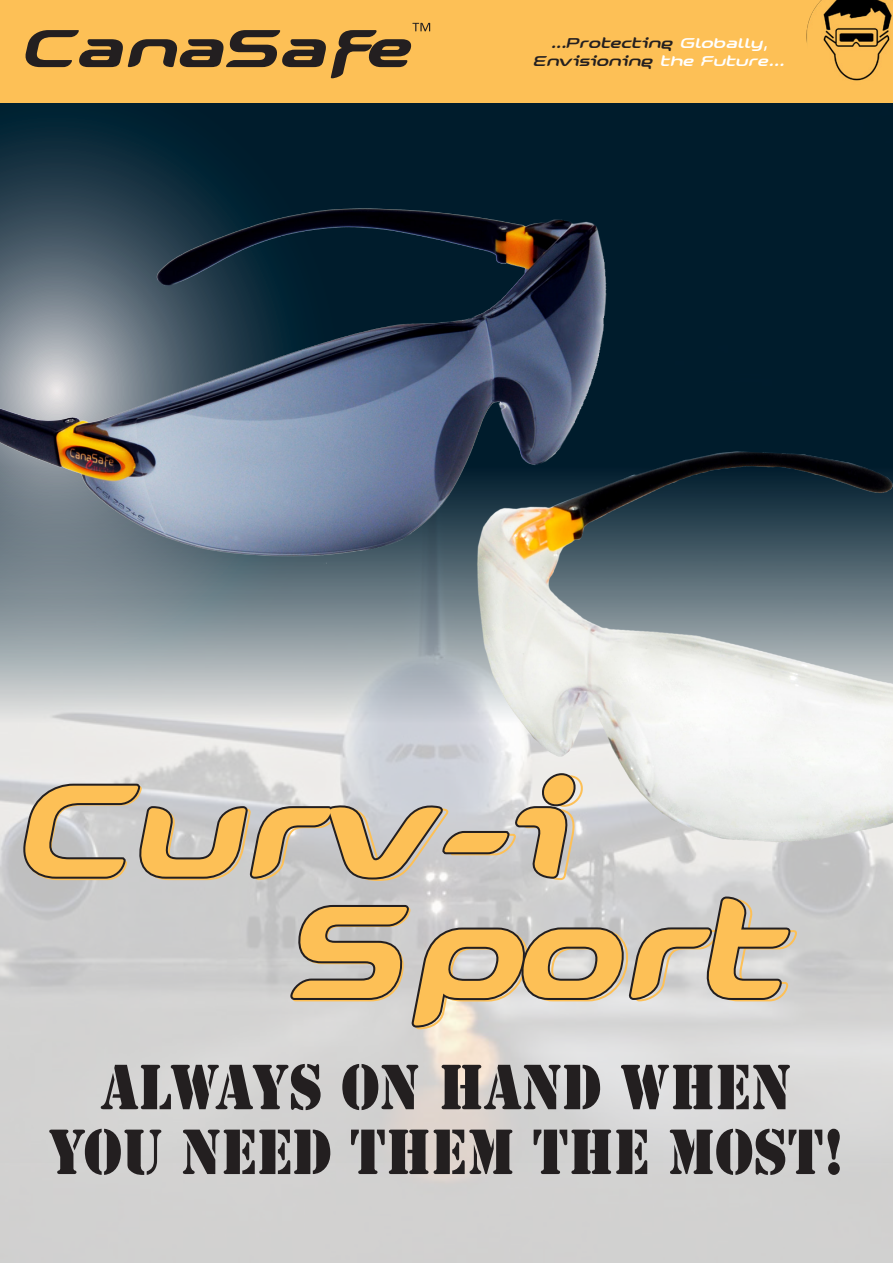
<style>
.page{position:relative;width:893px;height:1263px;background:#fff}
.page>*{position:absolute;margin:0;border:0;box-sizing:border-box;transform-origin:0 0}
.t1{font:italic 700 137.85px/121.2px "Snowslider";color:#fdc056;scale:.91 1}
.t2{font:59.4px/64.8px "Stencil Std";color:#231f20;text-align:center;scale:.91 1}
.t3{font:italic 15px/18px "Snowslider";color:#231f20;text-align:center}
.s1{color:#fff}
</style>
<div class="page">
<div style="left:0;top:0;width:893px;height:103px;background:#fdc056"></div>
<img style="left:806px;top:0;width:87px;height:81px">
<svg style="left:25px;top:23px;width:405px;height:55px"></svg>
<img style="left:0;top:104px;width:893px;height:1159px">
<img style="left:0;top:164px;width:640px;height:445px">
<img style="left:442px;top:444px;width:451px;height:417px">
<svg style="left:17px;top:771px;width:567px;height:111px;background:#bcb9b7"></svg>
<svg style="left:288px;top:894px;width:510px;height:136px;background:#bebcb8"></svg>
<p class="t3" style="left:534px;top:33px;width:252px">...Protecting <span class="s1">Globally,<br></span>Envisioning <span class="s1">the Future...</span></p>
<h1 class="t1" style="left:291px;top:766px;width:547px;text-indent:-270px">Curv-i<br>Sport</h1>
<h2 class="t2" style="left:49px;top:1055px;width:875px">ALWAYS ON HAND WHEN<br>YOU NEED THEM THE MOST!</h2>
</div>
